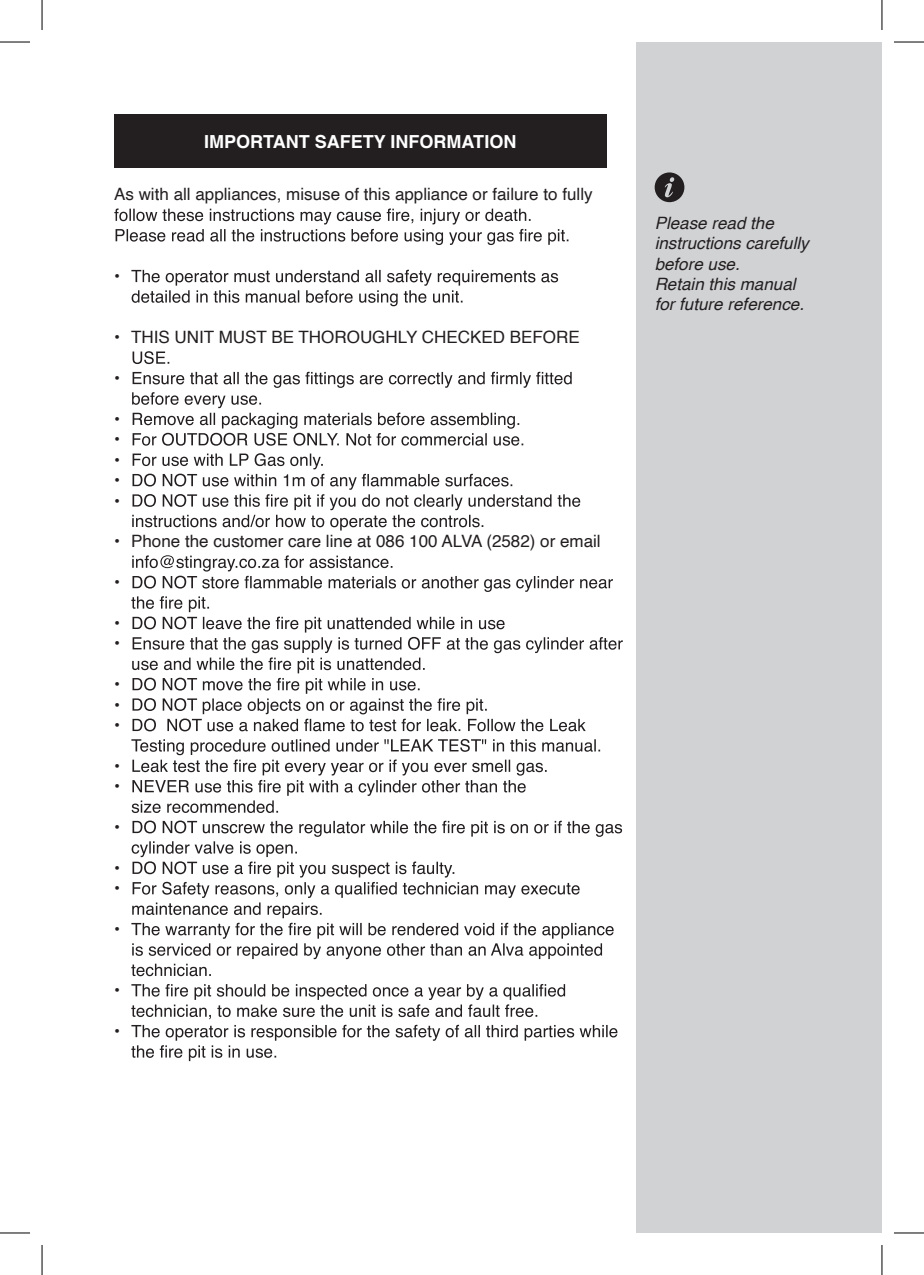
<style>
.page{position:relative;width:924px;height:1275px;background:#fff}
.page>*{position:absolute;margin:0;border:0;box-sizing:border-box;transform-origin:0 0}
.t1{font:700 18px "Helvetica";color:#fff}
.t2{font:17px/20.4px "Helvetica";color:#231f20}
.t3{font:italic 17px/20.4px "Helvetica";color:#231f20}
</style>
<div class="page">
<div style="left:636px;top:42px;width:245px;height:1191px;background:#d1d2d4"></div>
<div style="left:114px;top:114px;width:492px;height:54px;background:#231f20"></div>
<svg style="left:114px;top:208px;width:454px;height:37px"></svg>
<svg style="left:131px;top:270px;width:427px;height:36px"></svg>
<svg style="left:132px;top:351px;width:37px;height:13px"></svg>
<svg style="left:132px;top:372px;width:439px;height:74px"></svg>
<svg style="left:132px;top:453px;width:448px;height:77px"></svg>
<svg style="left:131px;top:555px;width:491px;height:176px"></svg>
<svg style="left:131px;top:739px;width:469px;height:74px"></svg>
<svg style="left:131px;top:820px;width:490px;height:156px"></svg>
<svg style="left:131px;top:984px;width:486px;height:77px"></svg>
<svg style="left:654px;top:172px;width:30px;height:30px"></svg>
<hr style="left:0;top:42px;width:30px;height:1px;background:#000">
<hr style="left:893px;top:42px;width:30px;height:1px;background:#000">
<hr style="left:0;top:1232px;width:30px;height:1px;background:#000">
<hr style="left:893px;top:1232px;width:30px;height:1px;background:#000">
<hr style="left:42px;top:0;width:1px;height:30px;background:#000">
<hr style="left:42px;top:1245px;width:1px;height:30px;background:#000">
<hr style="left:881px;top:0;width:1px;height:30px;background:#000">
<hr style="left:881px;top:1245px;width:1px;height:30px;background:#000">
<p class="t1" style="left:204px;top:130px;width:314px">IMPORTANT SAFETY INFORMATION</p>
<p class="t2" style="left:114px;top:185px;width:480px">As with all appliances, misuse of this appliance or failure to fully</p>
<p class="t2" style="left:114px;top:266px;width:7px">•</p>
<p class="t2" style="left:114px;top:328px;width:467px">• THIS UNIT MUST BE THOROUGHLY CHECKED BEFORE</p>
<p class="t2" style="left:114px;top:368px;width:7px">•</p>
<p class="t2" style="left:114px;top:409px;width:7px;text-align:justify">• • • • •</p>
<p class="t2" style="left:114px;top:532px;width:488px">• Phone the customer care line at 086 100 ALVA (2582) or email</p>
<p class="t2" style="left:114px;top:572px;width:7px">•</p>
<p class="t2" style="left:114px;top:613px;width:7px">• •</p>
<p class="t2" style="left:114px;top:674px;width:7px;text-align:justify">• • •</p>
<p class="t2" style="left:114px;top:756px;width:7px">• •</p>
<p class="t2" style="left:114px;top:817px;width:7px">•</p>
<p class="t2" style="left:114px;top:858px;width:7px">• •</p>
<p class="t2" style="left:114px;top:919px;width:7px">•</p>
<p class="t2" style="left:114px;top:980px;width:7px">•</p>
<p class="t2" style="left:114px;top:1021px;width:7px">•</p>
<p class="t3" style="left:654px;top:213px;width:155px">Please read the instructions carefully before use.<br>Retain this manual for future reference.</p>
</div>
